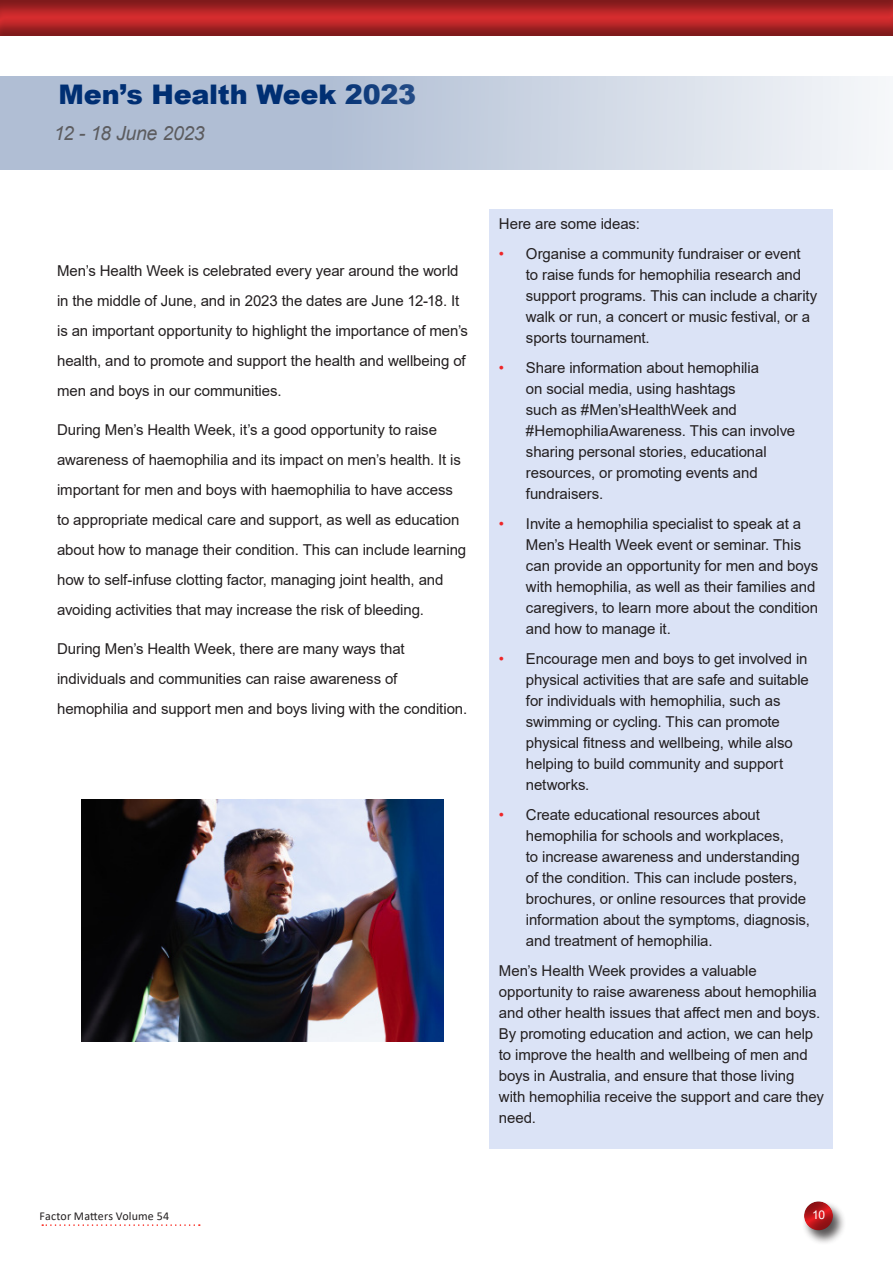
<style>
.page{position:relative;width:893px;height:1263px;background:#fff}
.page>*{position:absolute;margin:0;border:0;box-sizing:border-box;transform-origin:0 0}
.t1{font:900 27px "Arial";letter-spacing:-.005em;color:#002f73}
.t2{font:italic 19.5px "Arial";letter-spacing:-.015em;color:#5c5c5f}
.t3{font:15px/21px "Arial";letter-spacing:-.005em;color:#231f20}
.t4{font:12px "Calibri";letter-spacing:.01em;color:#231f20}
.t5{font:12px "Arial";color:#fff}
.s1{color:#ee2628}
</style>
<div class="page">
<div style="left:802px;top:1201px;width:44px;height:44px;background:#231f20;opacity:.75"></div>
<div style="left:802px;top:1199px;width:31px;height:32px;background:#231f20;opacity:.5"></div>
<svg style="left:42px;top:1224px;width:158px;height:2px"></svg>
<div style="left:0;top:0;width:893px;height:36px;background:#231f20;opacity:.5"></div>
<svg style="left:0;top:76px;width:878px;height:94px"></svg>
<div style="left:490px;top:209px;width:343px;height:940px;background:#dbe3f6"></div>
<img style="left:81px;top:799px;width:363px;height:242px">
<h1 class="t1" style="left:58px;top:75px;width:359px">Men’s Health Week 2023</h1>
<p class="t2" style="left:54px;top:121px;width:153px">12 - 18 June 2023</p>
<p class="t3" style="left:57px;top:256px;width:412px;line-height:30px">Men’s Health Week is celebrated every year around the world in the middle of June, and in 2023 the dates are June 12-18. It is an important opportunity to highlight the importance of men’s health, and to promote and support the health and wellbeing of men and boys in our communities.</p>
<p class="t3" style="left:57px;top:415px;width:411px;line-height:30px">During Men’s Health Week, it’s a good opportunity to raise awareness of haemophilia and its impact on men’s health. It is important for men and boys with haemophilia to have access to appropriate medical care and support, as well as education about how to manage their condition. This can include learning how to self-infuse clotting factor, managing joint health, and avoiding activities that may increase the risk of bleeding.</p>
<p class="t3" style="left:57px;top:634px;width:412px;line-height:30px">During Men’s Health Week, there are many ways that individuals and communities can raise awareness of hemophilia and support men and boys living with the condition.</p>
<p class="t3" style="left:499px;top:213px;width:142px">Here are some ideas:</p>
<p class="t3" style="left:526px;top:243px;width:293px;text-indent:-27px"><span class="s1">•</span> Organise a community fundraiser or event<br>to raise funds for hemophilia research and support programs. This can include a charity walk or run, a concert or music festival, or a sports tournament.</p>
<p class="t3" style="left:526px;top:357px;width:271px;text-indent:-27px"><span class="s1">•</span> Share information about hemophilia<br>on social media, using hashtags<br>such as #Men’sHealthWeek and #HemophiliaAwareness. This can involve sharing personal stories, educational resources, or promoting events and fundraisers.</p>
<p class="t3" style="left:526px;top:513px;width:294px;text-indent:-27px"><span class="s1">•</span> Invite a hemophilia specialist to speak at a Men’s Health Week event or seminar. This can provide an opportunity for men and boys with hemophilia, as well as their families and caregivers, to learn more about the condition and how to manage it.</p>
<p class="t3" style="left:526px;top:648px;width:284px;text-indent:-27px"><span class="s1">•</span> Encourage men and boys to get involved in physical activities that are safe and suitable for individuals with hemophilia, such as swimming or cycling. This can promote physical fitness and wellbeing, while also helping to build community and support networks.</p>
<p class="t3" style="left:526px;top:804px;width:286px;text-indent:-27px"><span class="s1">•</span> Create educational resources about hemophilia for schools and workplaces,<br>to increase awareness and understanding of the condition. This can include posters, brochures, or online resources that provide information about the symptoms, diagnosis, and treatment of hemophilia.</p>
<p class="t3" style="left:499px;top:960px;width:326px">Men’s Health Week provides a valuable opportunity to raise awareness about hemophilia and other health issues that affect men and boys.<br>By promoting education and action, we can help to improve the health and wellbeing of men and boys in Australia, and ensure that those living with hemophilia receive the support and care they need.</p>
<p class="t4" style="left:40px;top:1208px;width:131px">Factor Matters Volume 54</p>
<p class="t5" style="left:812px;top:1207px;width:15px">10</p>
</div>
